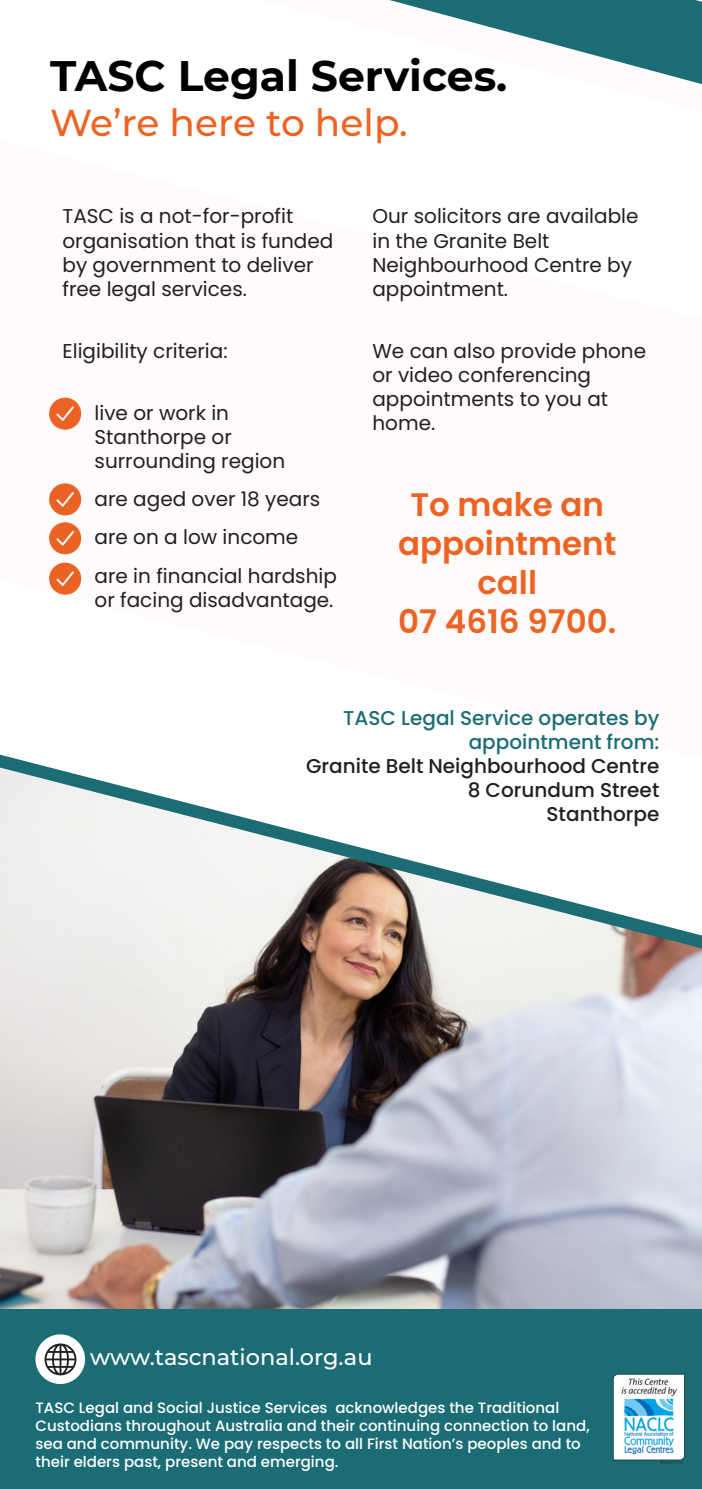
<style>
.page{position:relative;width:702px;height:1489px;background:#fff}
.page>*{position:absolute;margin:0;border:0;box-sizing:border-box;transform-origin:0 0}
.t1{font:700 42.5px "Montserrat";color:#000}
.t2{font:500 37.5px "Montserrat";color:#ed6323}
.t3{font:600 32.5px/39px "Poppins";color:#ed6323;text-align:center}
.t4{font:500 22.5px "Montserrat";color:#fff}
.t5{font:20px/24px "Poppins";color:#231f20}
.t6{font:500 20px "Poppins";color:#231f20}
.t7{font:500 20px/24px "Poppins";color:#1b6c74;text-align:right}
.t8{font:500 15px/18px "Poppins";color:#fff}
</style>
<div class="page">
<img style="left:0;top:974px;width:702px;height:335px">
<svg style="left:0;top:764px;width:702px;height:210px"></svg>
<svg style="left:389px;top:0;width:313px;height:85px"></svg>
<div style="left:0;top:1309px;width:702px;height:179px;background:#1b6c74"></div>
<div style="left:35px;top:1334px;width:50px;height:49px;background:#fff;border-radius:50%"></div>
<svg style="left:44px;top:1343px;width:33px;height:32px"></svg>
<img style="left:613px;top:1373px;width:72px;height:91px">
<svg style="left:49px;top:397px;width:32px;height:32px"></svg>
<svg style="left:49px;top:483px;width:32px;height:32px"></svg>
<svg style="left:49px;top:522px;width:32px;height:32px"></svg>
<svg style="left:49px;top:562px;width:32px;height:32px"></svg>
<p class="t1" style="left:50px;top:45px;width:459px">TASC Legal Services.</p>
<p class="t2" style="left:50px;top:96px;width:359px">We’re here to help.</p>
<p class="t5" style="left:62px;top:204px;width:272px">TASC is a not-for-profit organisation that is funded by government to deliver free legal services.</p>
<p class="t5" style="left:62px;top:339px;width:167px">Eligibility criteria:</p>
<p class="t5" style="left:95px;top:401px;width:192px">live or work in<br>Stanthorpe or surrounding region</p>
<p class="t5" style="left:95px;top:487px;width:227px">are aged over 18 years</p>
<p class="t5" style="left:95px;top:525px;width:205px">are on a low income</p>
<p class="t5" style="left:95px;top:563px;width:244px">are in financial hardship or facing disadvantage.</p>
<p class="t5" style="left:372px;top:204px;width:267px">Our solicitors are available in the Granite Belt<br>Neighbourhood Centre by appointment.</p>
<p class="t5" style="left:372px;top:339px;width:275px">We can also provide phone or video conferencing appointments to you at home.</p>
<p class="t3" style="left:398px;top:485px;width:220px">To make an appointment call<br>07 4616 9700.</p>
<p class="t7" style="left:343px;top:705px;width:317px">TASC Legal Service operates by appointment from:</p>
<p class="t6" style="left:306px;top:754px;width:355px">Granite Belt Neighbourhood Centre</p>
<p class="t6" style="left:467px;top:778px;width:193px">8 Corundum Street</p>
<p class="t6" style="left:546px;top:802px;width:114px">Stanthorpe</p>
<p class="t4" style="left:90px;top:1341px;width:284px">www.tascnational.org.au</p>
<p class="t8" style="left:35px;top:1398px;width:555px">TASC Legal and Social Justice Services acknowledges the Traditional Custodians throughout Australia and their continuing connection to land, sea and community. We pay respects to all First Nation’s peoples and to their elders past, present and emerging.</p>
</div>
